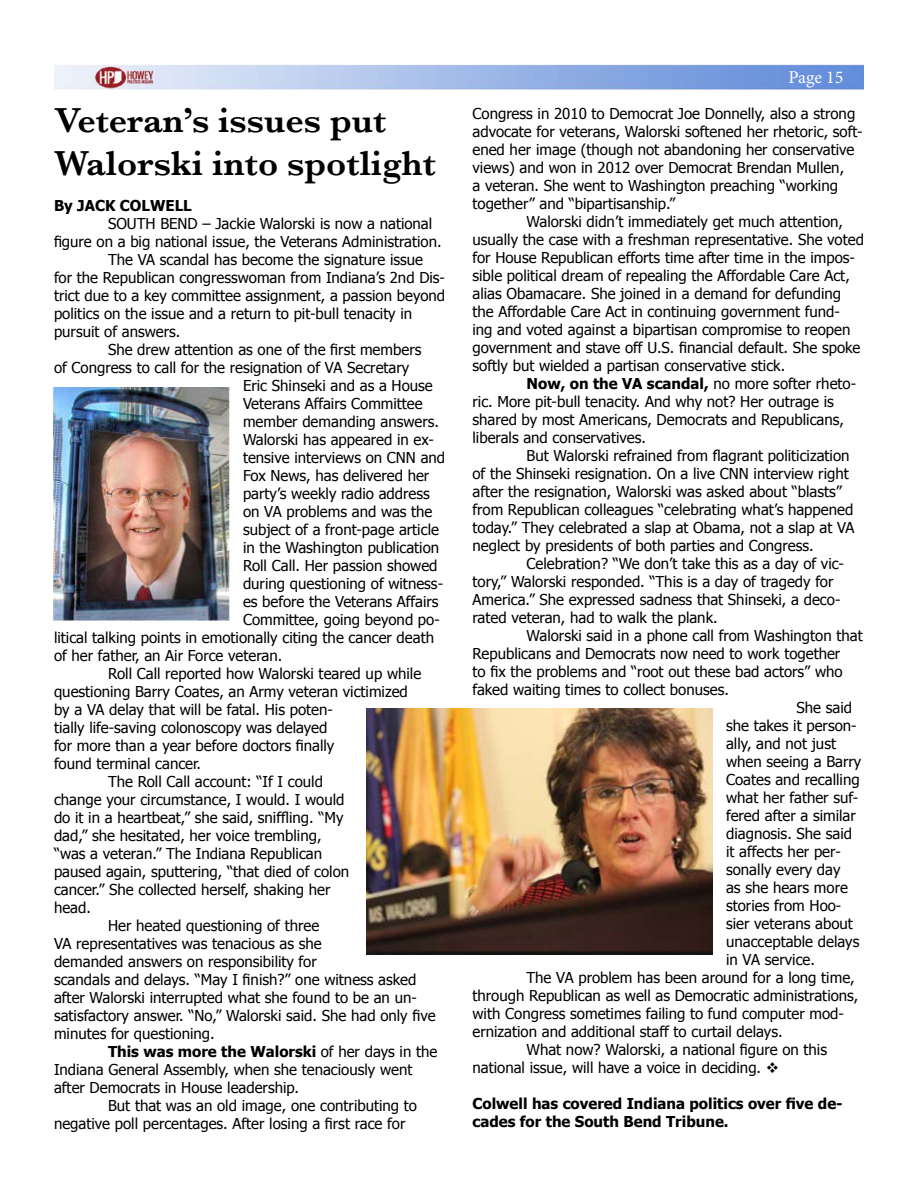
<style>
.page{position:relative;width:918px;height:1188px;background:#fff}
.page>*{position:absolute;margin:0;border:0;box-sizing:border-box;transform-origin:0 0}
.t1{font:600 36px/43.2px "Baskerville";color:#000}
.t2{font:18px "Minion Pro";letter-spacing:-.005em;color:#fff}
.t3{font:15px/18px "Tahoma";color:#000}
.t4{font:700 15px/18px "Tahoma";color:#000}
.s1{font-weight:400}
.s2{font-weight:700}
</style>
<div class="page">
<img style="left:54px;top:64px;width:810px;height:26px">
<img style="left:54px;top:387px;width:175px;height:234px">
<img style="left:366px;top:708px;width:347px;height:246px">
<h1 class="t1" style="left:54px;top:99px;width:383px">Veteran’s issues put<br>Walorski into spotlight</h1>
<p class="t4" style="left:54px;top:197px;width:139px">By JACK COLWELL</p>
<p class="t3" style="left:108px;top:215px;width:326px">SOUTH BEND – Jackie Walorski is now a national</p>
<p class="t3" style="left:54px;top:233px;width:389px">figure on a big national issue, the Veterans Administration.</p>
<p class="t3" style="left:108px;top:251px;width:317px">The VA scandal has become the signature issue</p>
<p class="t3" style="left:54px;top:269px;width:393px">for the Republican congresswoman from Indiana’s 2nd Dis-</p>
<p class="t3" style="left:54px;top:287px;width:393px">trict due to a key committee assignment, a passion beyond</p>
<p class="t3" style="left:54px;top:305px;width:360px">politics on the issue and a return to pit-bull tenacity in</p>
<p class="t3" style="left:54px;top:323px;width:128px">pursuit of answers.</p>
<p class="t3" style="left:108px;top:341px;width:315px">She drew attention as one of the first members</p>
<p class="t3" style="left:54px;top:359px;width:357px">of Congress to call for the resignation of VA Secretary</p>
<p class="t3" style="left:243px;top:377px;width:191px">Eric Shinseki and as a House</p>
<p class="t3" style="left:243px;top:395px;width:181px">Veterans Affairs Committee</p>
<p class="t3" style="left:243px;top:413px;width:198px">member demanding answers.</p>
<p class="t3" style="left:243px;top:431px;width:193px">Walorski has appeared in ex-</p>
<p class="t3" style="left:243px;top:449px;width:204px">tensive interviews on CNN and</p>
<p class="t3" style="left:243px;top:467px;width:188px">Fox News, has delivered her</p>
<p class="t3" style="left:243px;top:485px;width:188px">party’s weekly radio address</p>
<p class="t3" style="left:243px;top:503px;width:191px">on VA problems and was the</p>
<p class="t3" style="left:243px;top:521px;width:197px">subject of a front-page article</p>
<p class="t3" style="left:243px;top:539px;width:198px">in the Washington publication</p>
<p class="t3" style="left:243px;top:557px;width:196px">Roll Call. Her passion showed</p>
<p class="t3" style="left:243px;top:575px;width:202px">during questioning of witness-</p>
<p class="t3" style="left:243px;top:593px;width:197px">es before the Veterans Affairs</p>
<p class="t3" style="left:243px;top:611px;width:198px">Committee, going beyond po-</p>
<p class="t3" style="left:54px;top:629px;width:382px">litical talking points in emotionally citing the cancer death</p>
<p class="t3" style="left:54px;top:647px;width:230px">of her father, an Air Force veteran.</p>
<p class="t3" style="left:108px;top:665px;width:315px">Roll Call reported how Walorski teared up while</p>
<p class="t3" style="left:54px;top:683px;width:355px">questioning Barry Coates, an Army veteran victimized</p>
<p class="t3" style="left:54px;top:701px;width:280px">by a VA delay that will be fatal. His poten-</p>
<p class="t3" style="left:54px;top:719px;width:275px">tially life-saving colonoscopy was delayed</p>
<p class="t3" style="left:54px;top:737px;width:282px">for more than a year before doctors finally</p>
<p class="t3" style="left:54px;top:755px;width:149px">found terminal cancer.</p>
<p class="t3" style="left:108px;top:773px;width:217px">The Roll Call account: “If I could</p>
<p class="t3" style="left:54px;top:791px;width:292px">change your circumstance, I would. I would</p>
<p class="t3" style="left:54px;top:809px;width:291px">do it in a heartbeat,” she said, sniffling. “My</p>
<p class="t3" style="left:54px;top:827px;width:269px">dad,” she hesitated, her voice trembling,</p>
<p class="t3" style="left:54px;top:845px;width:270px">“was a veteran.” The Indiana Republican</p>
<p class="t3" style="left:54px;top:863px;width:297px">paused again, sputtering, “that died of colon</p>
<p class="t3" style="left:54px;top:881px;width:278px">cancer.” She collected herself, shaking her</p>
<p class="t3" style="left:54px;top:899px;width:38px">head.</p>
<p class="t3" style="left:108px;top:917px;width:213px">Her heated questioning of three</p>
<p class="t3" style="left:54px;top:935px;width:269px">VA representatives was tenacious as she</p>
<p class="t3" style="left:54px;top:953px;width:264px">demanded answers on responsibility for</p>
<p class="t3" style="left:54px;top:971px;width:364px">scandals and delays. “May I finish?” one witness asked</p>
<p class="t3" style="left:54px;top:989px;width:364px">after Walorski interrupted what she found to be an un-</p>
<p class="t3" style="left:54px;top:1007px;width:383px">satisfactory answer. “No,” Walorski said. She had only five</p>
<p class="t3" style="left:54px;top:1025px;width:162px">minutes for questioning.</p>
<p class="t4" style="left:108px;top:1043px;width:331px">This was more the Walorski <span class="s1">of her days in the</span></p>
<p class="t3" style="left:54px;top:1061px;width:360px">Indiana General Assembly, when she tenaciously went</p>
<p class="t3" style="left:54px;top:1079px;width:247px">after Democrats in House leadership.</p>
<p class="t3" style="left:108px;top:1097px;width:311px">But that was an old image, one contributing to</p>
<p class="t3" style="left:54px;top:1115px;width:353px">negative poll percentages. After losing a first race for</p>
<p class="t2" style="left:789px;top:65px;width:56px">Page 15</p>
<p class="t3" style="left:473px;top:105px;width:392px">Congress in 2010 to Democrat Joe Donnelly, also a strong advocate for veterans, Walorski softened her rhetoric, soft&shy;ened her image (though not abandoning her conservative views) and won in 2012 over Democrat Brendan Mullen,<br>a veteran. She went to Washington preaching “working together” and “bipartisanship.”</p>
<p class="t3" style="left:473px;top:213px;width:393px;text-indent:54px">Walorski didn’t immediately get much attention, usually the case with a freshman representative. She voted for House Republican efforts time after time in the impos&shy;sible political dream of repealing the Affordable Care Act, alias Obamacare. She joined in a demand for defunding the Affordable Care Act in continuing government fund-<br>ing and voted against a bipartisan compromise to reopen government and stave off U.S. financial default. She spoke softly but wielded a partisan conservative stick.</p>
<p class="t3" style="left:473px;top:375px;width:385px;text-indent:54px"><span class="s2">Now, on the VA scandal,</span> no more softer rheto&shy;ric. More pit-bull tenacity. And why not? Her outrage is shared by most Americans, Democrats and Republicans, liberals and conservatives.</p>
<p class="t3" style="left:473px;top:447px;width:384px;text-indent:54px">But Walorski refrained from flagrant politicization of the Shinseki resignation. On a live CNN interview right after the resignation, Walorski was asked about “blasts” from Republican colleagues “celebrating what’s happened today.” They celebrated a slap at Obama, not a slap at VA neglect by presidents of both parties and Congress.</p>
<p class="t3" style="left:473px;top:555px;width:373px;text-indent:54px">Celebration? “We don’t take this as a day of vic&shy;tory,” Walorski responded. “This is a day of tragedy for America.” She expressed sadness that Shinseki, a deco&shy;rated veteran, had to walk the plank.</p>
<p class="t3" style="left:527px;top:627px;width:338px">Walorski said in a phone call from Washington that</p>
<p class="t3" style="left:473px;top:645px;width:369px">Republicans and Democrats now need to work together</p>
<p class="t3" style="left:473px;top:663px;width:372px">to fix the problems and “root out these bad actors” who</p>
<p class="t3" style="left:473px;top:681px;width:258px">faked waiting times to collect bonuses.</p>
<p class="t3" style="left:797px;top:699px;width:57px">She said</p>
<p class="t3" style="left:726px;top:717px;width:132px">she takes it person-</p>
<p class="t3" style="left:726px;top:735px;width:111px">ally, and not just</p>
<p class="t3" style="left:726px;top:753px;width:137px">when seeing a Barry</p>
<p class="t3" style="left:726px;top:771px;width:135px">Coates and recalling</p>
<p class="t3" style="left:726px;top:789px;width:134px">what her father suf-</p>
<p class="t3" style="left:726px;top:807px;width:131px">fered after a similar</p>
<p class="t3" style="left:726px;top:825px;width:128px">diagnosis. She said</p>
<p class="t3" style="left:726px;top:843px;width:116px">it affects her per-</p>
<p class="t3" style="left:726px;top:861px;width:116px">sonally every day</p>
<p class="t3" style="left:726px;top:879px;width:123px">as she hears more</p>
<p class="t3" style="left:726px;top:897px;width:117px">stories from Hoo-</p>
<p class="t3" style="left:726px;top:915px;width:128px">sier veterans about</p>
<p class="t3" style="left:726px;top:933px;width:135px">unacceptable delays</p>
<p class="t3" style="left:726px;top:951px;width:90px">in VA service.</p>
<p class="t3" style="left:527px;top:969px;width:330px">The VA problem has been around for a long time,</p>
<p class="t3" style="left:473px;top:987px;width:388px">through Republican as well as Democratic administrations,</p>
<p class="t3" style="left:473px;top:1005px;width:373px">with Congress sometimes failing to fund computer mod-</p>
<p class="t3" style="left:473px;top:1023px;width:312px">ernization and additional staff to curtail delays.</p>
<p class="t3" style="left:527px;top:1041px;width:302px">What now? Walorski, a national figure on this</p>
<p class="t3" style="left:473px;top:1059px;width:308px">national issue, will have a voice in deciding. ❖</p>
<p class="t4" style="left:473px;top:1095px;width:372px">Colwell has covered Indiana politics over five de&shy;cades for the South Bend Tribune.</p>
</div>
